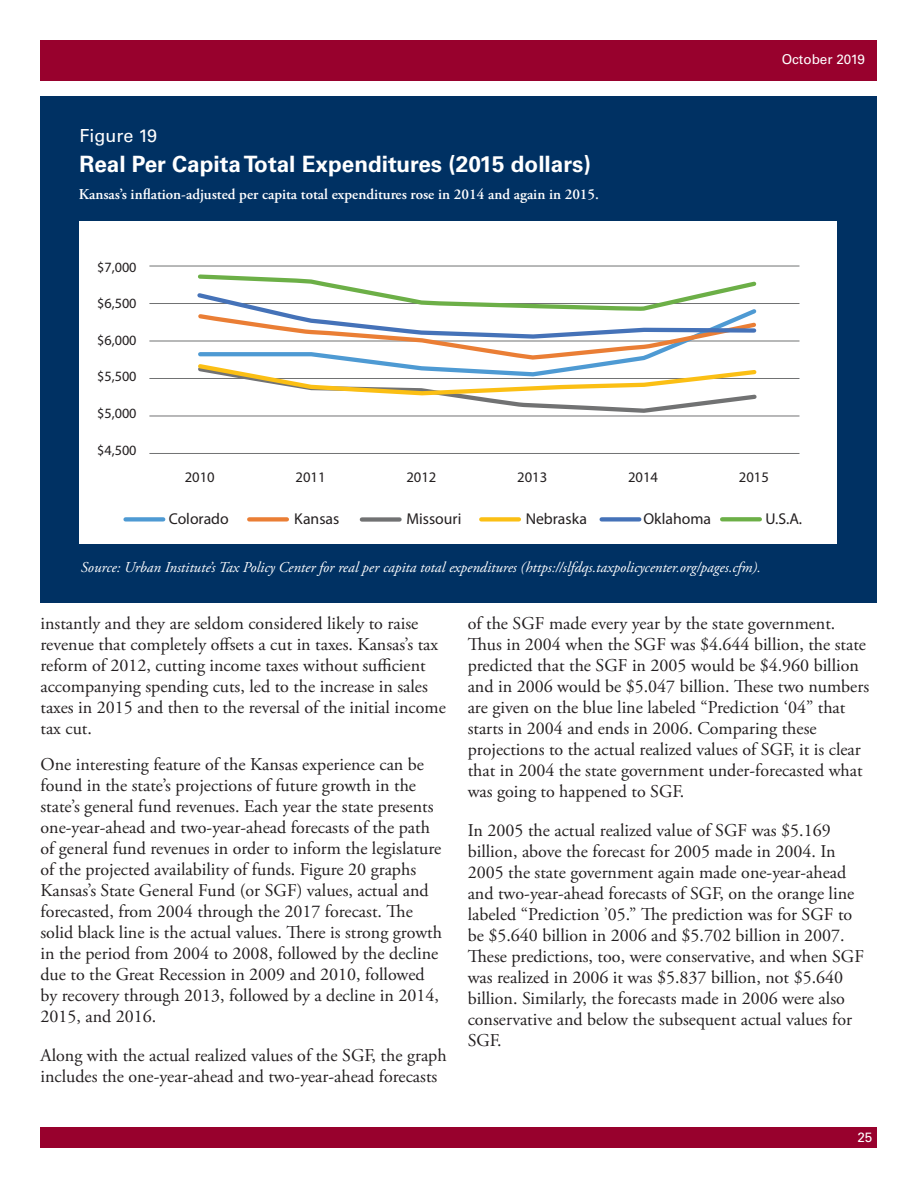
<style>
.page{position:relative;width:918px;height:1188px;background:#fff}
.page>*{position:absolute;margin:0;border:0;box-sizing:border-box;transform-origin:0 0}
.Pull_Quote_Left{font:700 22.5px "Univers LT Std";color:#fff}
.t1{font:18px/21px "Adobe Garamond Pro";color:#231f20}
.Pull_Quote_Left-2{font:18px "Univers LT Std";color:#fff}
.t2{font:15.75px "Myriad Pro";color:#231f20}
.Pull_Quote_Left-3{font:italic 15px "Adobe Garamond Pro";color:#fff}
.Pull_Quote_Left-4{font:600 15px "Adobe Garamond Pro";color:#fff}
.t3{font:14.7px "Myriad Pro";color:#231f20}
.t4{font:14.25px "Myriad Pro";color:#231f20}
.t5{font:13.5px "Univers LT Std";color:#fff}
</style>
<div class="page">
<div style="left:40px;top:40px;width:838px;height:41px;background:#98012d"></div>
<div style="left:40px;top:1127px;width:838px;height:21px;background:#98012d"></div>
<div style="left:40px;top:96px;width:838px;height:507px;background:#003163"></div>
<div style="left:79px;top:222px;width:745px;height:322px;background:#fff"></div>
<hr style="left:149px;top:266px;width:650px;height:1px;background:#717273">
<hr style="left:149px;top:303px;width:650px;height:1px;background:#717273">
<hr style="left:149px;top:341px;width:650px;height:1px;background:#717273">
<hr style="left:149px;top:378px;width:650px;height:1px;background:#717273">
<hr style="left:149px;top:416px;width:650px;height:1px;background:#717273">
<hr style="left:149px;top:453px;width:650px;height:1px;background:#717273">
<div style="left:126px;top:517px;width:37px;height:5px;background:#4e9ad3"></div>
<div style="left:249px;top:517px;width:38px;height:5px;background:#ea7e35"></div>
<div style="left:362px;top:517px;width:38px;height:5px;background:#717273"></div>
<div style="left:602px;top:517px;width:37px;height:5px;background:#4572b8"></div>
<div style="left:481px;top:517px;width:38px;height:5px;background:#fbbf14"></div>
<svg style="left:722px;top:517px;width:38px;height:4px"></svg>
<svg style="left:195px;top:274px;width:564px;height:137px"></svg>
<p class="t5" style="left:782px;top:51px;width:85px">October 2019</p>
<p class="Pull_Quote_Left-2" style="left:79px;top:125px;width:79px">Figure 19</p>
<p class="Pull_Quote_Left" style="left:79px;top:150px;width:513px">Real Per Capita Total Expenditures (2015 dollars)</p>
<p class="Pull_Quote_Left-4" style="left:79px;top:186px;width:522px">Kansas’s inflation-adjusted per capita total expenditures rose in 2014 and again in 2015.</p>
<p class="t4" style="left:97px;top:258px;width:41px">$7,000</p>
<p class="t4" style="left:97px;top:295px;width:41px">$6,500</p>
<p class="t4" style="left:97px;top:331px;width:41px">$6,000</p>
<p class="t4" style="left:97px;top:368px;width:41px">$5,500</p>
<p class="t4" style="left:97px;top:405px;width:41px">$5,000</p>
<p class="t4" style="left:97px;top:441px;width:41px">$4,500</p>
<p class="t3" style="left:185px;top:468px;width:32px">2010</p>
<p class="t3" style="left:296px;top:468px;width:32px">2011</p>
<p class="t3" style="left:406px;top:468px;width:32px">2012</p>
<p class="t3" style="left:517px;top:468px;width:32px">2013</p>
<p class="t3" style="left:628px;top:468px;width:32px">2014</p>
<p class="t3" style="left:739px;top:468px;width:32px">2015</p>
<p class="t2" style="left:169px;top:509px;width:62px">Colorado</p>
<p class="t2" style="left:294px;top:509px;width:47px">Kansas</p>
<p class="t2" style="left:406px;top:509px;width:57px">Missouri</p>
<p class="t2" style="left:526px;top:509px;width:63px">Nebraska</p>
<p class="t2" style="left:643px;top:509px;width:69px">Oklahoma</p>
<p class="t2" style="left:765px;top:509px;width:38px">U.S.A.</p>
<p class="Pull_Quote_Left-3" style="left:81px;top:558px;width:682px">Source: Urban Institute’s Tax Policy Center for real per capita total expenditures (https://slfdqs.taxpolicycenter.org/pages.cfm).</p>
<p class="t1" style="left:40px;top:614px;width:407px">instantly and they are seldom considered likely to raise revenue that completely offsets a cut in taxes. Kansas’s tax reform of 2012, cutting income taxes without sufficient accompanying spending cuts, led to the increase in sales taxes in 2015 and then to the reversal of the initial income tax cut.</p>
<p class="t1" style="left:40px;top:755px;width:403px">One interesting feature of the Kansas experience can be found in the state’s projections of future growth in the state’s general fund revenues. Each year the state presents one-year-ahead and two-year-ahead forecasts of the path of general fund revenues in order to inform the legislature of the projected availability of funds. Figure 20 graphs Kansas’s State General Fund (or SGF) values, actual and forecasted, from 2004 through the 2017 forecast. The solid black line is the actual values. There is strong growth in the period from 2004 to 2008, followed by the decline due to the Great Recession in 2009 and 2010, followed by recovery through 2013, followed by a decline in 2014, 2015, and 2016.</p>
<p class="t1" style="left:40px;top:1046px;width:408px">Along with the actual realized values of the SGF, the graph includes the one-year-ahead and two-year-ahead forecasts</p>
<p class="t1" style="left:468px;top:614px;width:403px">of the SGF made every year by the state government.<br>Thus in 2004 when the SGF was $4.644 billion, the state predicted that the SGF in 2005 would be $4.960 billion and in 2006 would be $5.047 billion. These two numbers are given on the blue line labeled “Prediction ‘04” that starts in 2004 and ends in 2006. Comparing these projections to the actual realized values of SGF, it is clear that in 2004 the state government under-forecasted what was going to happened to SGF.</p>
<p class="t1" style="left:468px;top:821px;width:398px">In 2005 the actual realized value of SGF was $5.169 billion, above the forecast for 2005 made in 2004. In 2005 the state government again made one-year-ahead and two-year-ahead forecasts of SGF, on the orange line labeled “Prediction ’05.” The prediction was for SGF to be $5.640 billion in 2006 and $5.702 billion in 2007.<br>These predictions, too, were conservative, and when SGF was realized in 2006 it was $5.837 billion, not $5.640 billion. Similarly, the forecasts made in 2006 were also conservative and below the subsequent actual values for SGF.</p>
<p class="t5" style="left:857px;top:1129px;width:17px">25</p>
</div>
